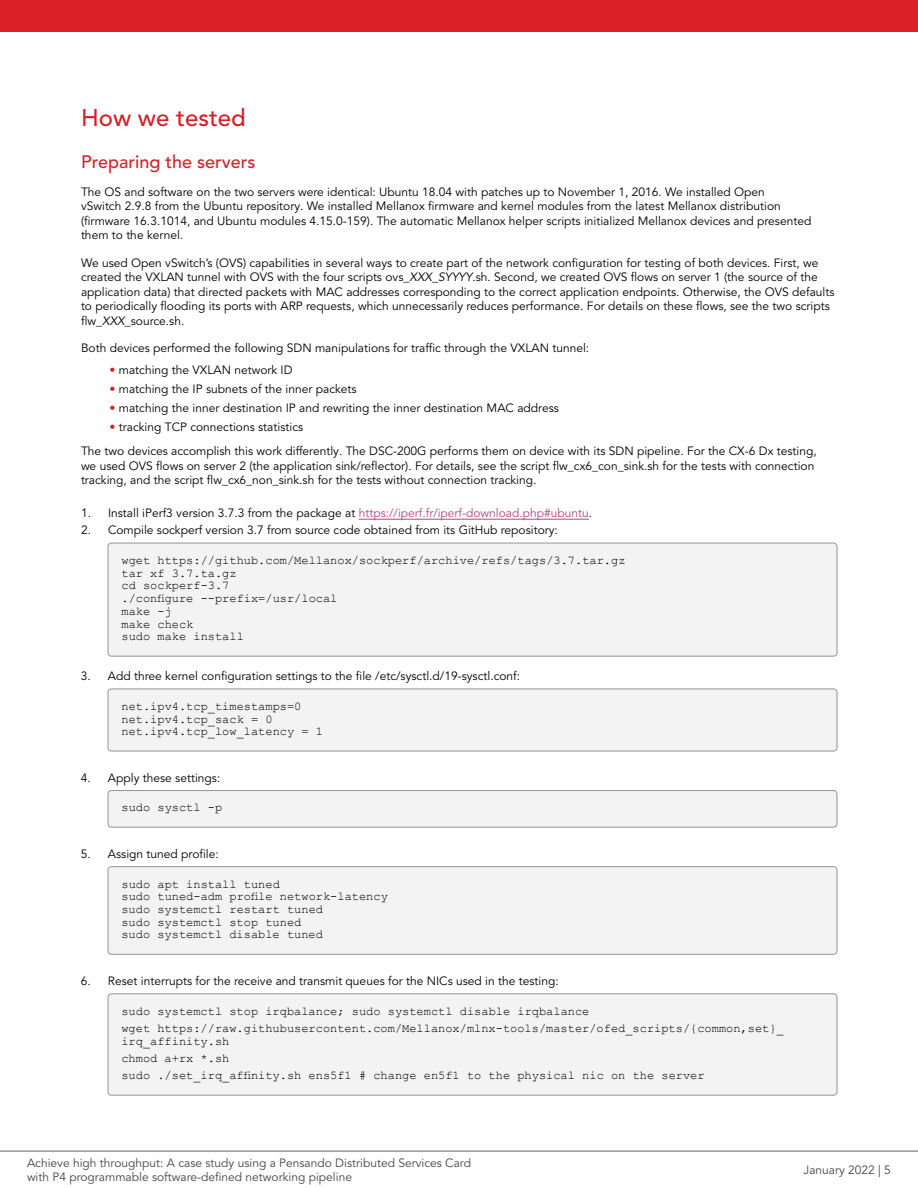
<style>
.page{position:relative;width:918px;height:1188px;background:#fff}
.page>*{position:absolute;margin:0;border:0;box-sizing:border-box;transform-origin:0 0}
.t1{font:500 24px "Avenir LT Pro";color:#d2232a}
.t2{font:500 18px "Avenir LT Pro";color:#d2232a}
.t3{font:12px/14.4px "Avenir LT Pro";color:#000}
.t4{font:12px/12.8px "Courier New";color:#000}
.t5{font:12px/14.4px "Avenir LT Pro";color:#464547}
.s1{font-style:italic}
.s2{color:#d2232a}
.s3{color:#ad458a}
</style>
<div class="page">
<hr style="left:359px;top:519px;width:230px;height:1px;background:#ad458a">
<div style="left:108px;top:543px;width:729px;height:113px;background:#f3f3f4;border-radius:3px"></div>
<div style="left:108px;top:543px;width:729px;height:113px;border:1px solid #939598;border-radius:3px"></div>
<div style="left:108px;top:689px;width:729px;height:62px;background:#f3f3f4;border-radius:3px"></div>
<div style="left:108px;top:689px;width:729px;height:62px;border:1px solid #939598;border-radius:3px"></div>
<div style="left:108px;top:791px;width:729px;height:36px;background:#f3f3f4;border-radius:3px"></div>
<div style="left:108px;top:790px;width:729px;height:37px;border:1px solid #939598;border-radius:3px"></div>
<div style="left:108px;top:867px;width:729px;height:87px;background:#f3f3f4;border-radius:3px"></div>
<div style="left:108px;top:866px;width:729px;height:88px;border:1px solid #939598;border-radius:3px"></div>
<div style="left:108px;top:994px;width:729px;height:101px;background:#f3f3f4;border-radius:3px"></div>
<div style="left:108px;top:994px;width:729px;height:101px;border:1px solid #939598;border-radius:3px"></div>
<hr style="left:0;top:1151px;width:918px;height:1px;background:#616264">
<div style="left:0;top:0;width:918px;height:32px;background:#da2128"></div>
<h1 class="t1" style="left:81px;top:104px;width:166px">How we tested</h1>
<h2 class="t2" style="left:81px;top:151px;width:176px">Preparing the servers</h2>
<p class="t3" style="left:81px;top:185px;width:732px">The OS and software on the two servers were identical: Ubuntu 18.04 with patches up to November 1, 2016. We installed Open<br>vSwitch 2.9.8 from the Ubuntu repository. We installed Mellanox firmware and kernel modules from the latest Mellanox distribution (firmware 16.3.1014, and Ubuntu modules 4.15.0-159). The automatic Mellanox helper scripts initialized Mellanox devices and presented them to the kernel.</p>
<p class="t3" style="left:81px;top:256px;width:755px">We used Open vSwitch’s (OVS) capabilities in several ways to create part of the network configuration for testing of both devices. First, we created the VXLAN tunnel with OVS with the four scripts ovs_<span class="s1">XXX</span>_<span class="s1">SYYYY</span>.sh. Second, we created OVS flows on server 1 (the source of the application data) that directed packets with MAC addresses corresponding to the correct application endpoints. Otherwise, the OVS defaults to periodically flooding its ports with ARP requests, which unnecessarily reduces performance. For details on these flows, see the two scripts flw_<span class="s1">XXX</span>_source.sh.</p>
<p class="t3" style="left:81px;top:341px;width:510px">Both devices performed the following SDN manipulations for traffic through the VXLAN tunnel:</p>
<p class="t3" style="left:110px;top:363px;width:185px"><span class="s2">•</span> matching the VXLAN network ID</p>
<p class="t3" style="left:110px;top:382px;width:249px"><span class="s2">•</span> matching the IP subnets of the inner packets</p>
<p class="t3" style="left:110px;top:401px;width:451px"><span class="s2">•</span> matching the inner destination IP and rewriting the inner destination MAC address</p>
<p class="t3" style="left:81px;top:414px;width:737px;line-height:24.6px;text-indent:28px"><span class="s2">•</span> tracking TCP connections statistics<br>The two devices accomplish this work differently. The DSC-200G performs them on device with its SDN pipeline. For the CX-6 Dx testing,</p>
<p class="t3" style="left:81px;top:458px;width:735px">we used OVS flows on server 2 (the application sink/reflector). For details, see the script flw_cx6_con_sink.sh for the tests with connection tracking, and the script flw_cx6_non_sink.sh for the tests without connection tracking.</p>
<p class="t3" style="left:81px;top:506px;width:513px">1. Install iPerf3 version 3.7.3 from the package at <span class="s3">https://iperf.fr/iperf-download.php#ubuntu</span>.</p>
<p class="t3" style="left:81px;top:523px;width:478px">2. Compile sockperf version 3.7 from source code obtained from its GitHub repository:</p>
<p class="t4" style="left:121px;top:553px;width:506px">wget https://github.com/Mellanox/sockperf/archive/refs/tags/3.7.tar.gz tar xf 3.7.ta.gz<br>cd sockperf-3.7<br>./configure --prefix=/usr/local<br>make -j<br>make check<br>sudo make install</p>
<p class="t3" style="left:81px;top:669px;width:441px">3. Add three kernel configuration settings to the file /etc/sysctl.d/19-sysctl.conf:</p>
<p class="t4" style="left:121px;top:699px;width:203px">net.ipv4.tcp_timestamps=0 net.ipv4.tcp_sack = 0 net.ipv4.tcp_low_latency = 1</p>
<p class="t3" style="left:81px;top:771px;width:141px">4. Apply these settings:</p>
<p class="t4" style="left:121px;top:801px;width:102px">sudo sysctl -p</p>
<p class="t3" style="left:81px;top:847px;width:139px">5. Assign tuned profile:</p>
<p class="t4" style="left:121px;top:877px;width:268px">sudo apt install tuned<br>sudo tuned-adm profile network-latency sudo systemctl restart tuned<br>sudo systemctl stop tuned<br>sudo systemctl disable tuned</p>
<p class="t3" style="left:81px;top:974px;width:479px">6. Reset interrupts for the receive and transmit queues for the NICs used in the testing:</p>
<p class="t4" style="left:121px;top:1002px;width:664px;line-height:17.4px">sudo systemctl stop irqbalance; sudo systemctl disable irqbalance<br>wget https://raw.githubusercontent.com/Mellanox/mlnx-tools/master/ofed_scripts/{common,set}_</p>
<p class="t4" style="left:121px;top:1032px;width:585px;line-height:17.4px">irq_affinity.sh<br>chmod a+rx *.sh<br>sudo ./set_irq_affinity.sh ens5f1 # change en5f1 to the physical nic on the server</p>
<p class="t5" style="left:27px;top:1156px;width:446px">Achieve high throughput: A case study using a Pensando Distributed Services Card with P4 programmable software-defined networking pipeline</p>
<p class="t5" style="left:804px;top:1163px;width:89px">January 2022 | 5</p>
</div>
